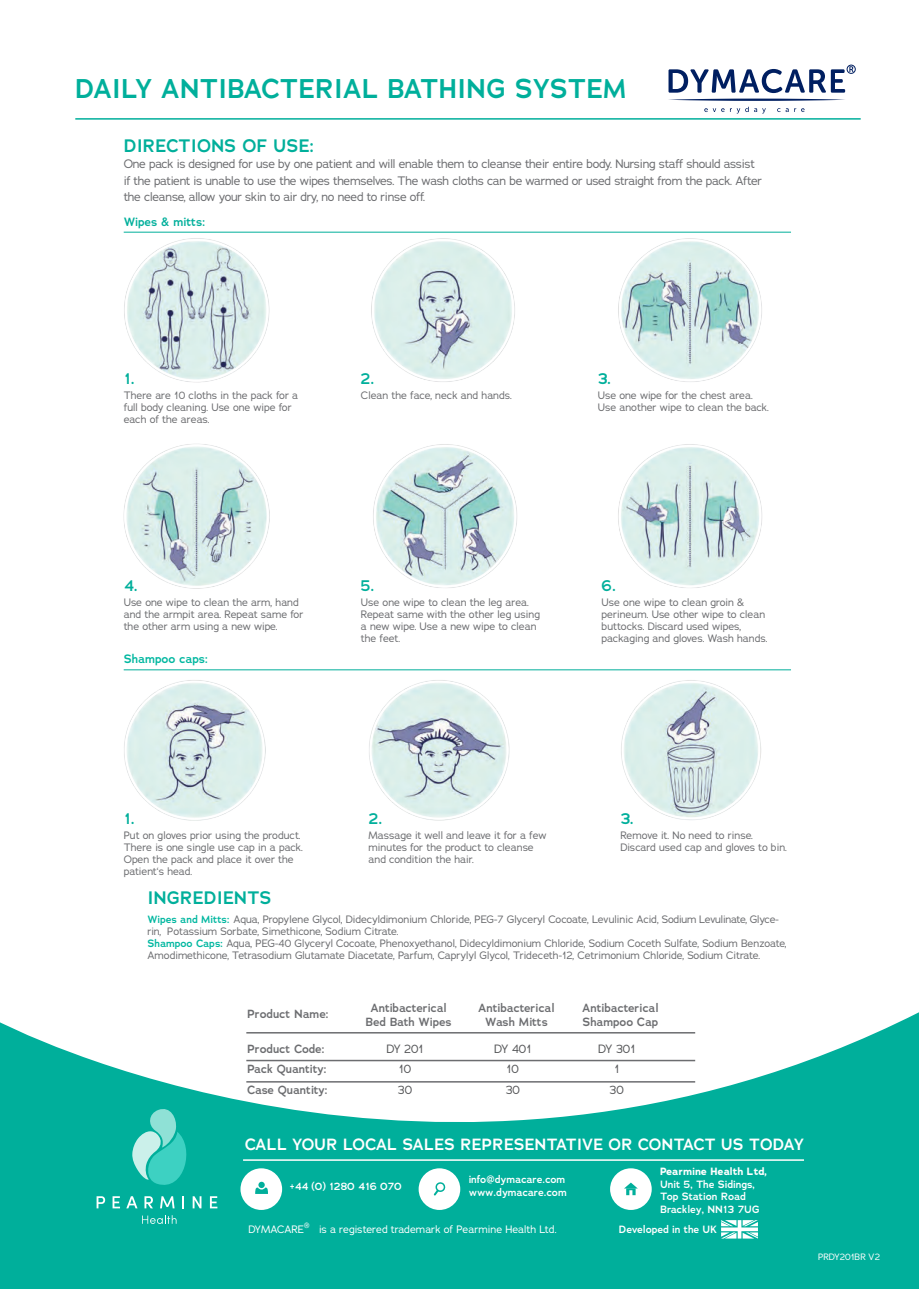
<style>
.page{position:relative;width:919px;height:1289px;background:#fff}
.page>*{position:absolute;margin:0;border:0;box-sizing:border-box;transform-origin:0 0}
.t1{font:600 27px "Adrianna";color:#00af9b}
.t2{font:600 18px "Adrianna";color:#00af9b}
.t3{font:600 16.2px "Adrianna";color:#fff}
.t4{font:600 15.6px "Adrianna";color:#00af9b}
.t5{font:12px/16.5px "Adrianna";letter-spacing:-.02em;color:#6c6d70}
.t6{font:600 12px "Adrianna";color:#00af9b}
.t7{font:600 12px "Adrianna";color:#00b7a0}
.t8{font:600 11.85px "Adrianna";color:#6c6d70}
.t9{font:11.85px "Adrianna";color:#57585a}
.t10{font:10.5px/12px "Adrianna";color:#6c6d70}
.t11{font:600 10.5px "Adrianna";color:#fff}
.t12{font:10.5px "Adrianna";color:#fff}
.t13{font:700 10.5px "Adrianna";color:#fff}
.t14{font:9px "Adrianna";color:#fff}
.s1{font-weight:600;color:#00b7a0}
.s2{font-family:"Minion Pro"}
</style>
<div class="page">
<svg style="left:0;top:1012px;width:918px;height:276px;fill:#00af9b"></svg>
<svg style="left:142px;top:1215px;width:34px;height:8px"></svg>
<svg style="left:97px;top:1196px;width:8px;height:12px"></svg>
<svg style="left:112px;top:1196px;width:8px;height:12px"></svg>
<svg style="left:126px;top:1105px;width:75px;height:103px;background:#32c1b1"></svg>
<svg style="left:210px;top:1196px;width:7px;height:12px"></svg>
<hr style="left:75px;top:118px;width:785px;height:2px;background:#00af9b">
<svg style="left:668px;top:67px;width:185px;height:26px"></svg>
<div style="left:846px;top:65px;width:9px;height:9px;border:1px solid #001f61;border-radius:50%"></div>
<svg style="left:669px;top:99px;width:176px;height:2px"></svg>
<svg style="left:704px;top:108px;width:20px;height:4px"></svg>
<svg style="left:730px;top:108px;width:18px;height:5px"></svg>
<svg style="left:754px;top:108px;width:11px;height:5px"></svg>
<svg style="left:777px;top:108px;width:11px;height:4px"></svg>
<svg style="left:794px;top:108px;width:10px;height:4px"></svg>
<hr style="left:246px;top:1059px;width:449px;height:2px;background:#6c6d70">
<hr style="left:246px;top:1032px;width:449px;height:1px;background:#6c6d70">
<hr style="left:246px;top:1081px;width:449px;height:1px;background:#6c6d70">
<img style="left:124px;top:238px;width:145px;height:145px">
<img style="left:124px;top:680px;width:141px;height:141px">
<img style="left:369px;top:680px;width:141px;height:141px">
<img style="left:621px;top:680px;width:140px;height:140px">
<img style="left:124px;top:444px;width:145px;height:144px">
<img style="left:371px;top:238px;width:144px;height:144px">
<img style="left:373px;top:444px;width:144px;height:144px">
<img style="left:618px;top:238px;width:144px;height:144px">
<img style="left:618px;top:444px;width:144px;height:144px">
<hr style="left:124px;top:232px;width:667px;height:1px;background:#00af9b">
<hr style="left:124px;top:669px;width:667px;height:1px;background:#00af9b">
<div style="left:240px;top:1168px;width:42px;height:41px;background:#fff;border-radius:50%"></div>
<div style="left:258px;top:1181px;width:7px;height:6px;background:#00af9b;border-radius:50%"></div>
<svg style="left:255px;top:1187px;width:13px;height:6px"></svg>
<div style="left:418px;top:1168px;width:42px;height:41px;background:#fff;border-radius:50%"></div>
<svg style="left:433px;top:1182px;width:13px;height:13px"></svg>
<div style="left:610px;top:1168px;width:41px;height:41px;background:#fff;border-radius:50%"></div>
<svg style="left:624px;top:1182px;width:13px;height:13px"></svg>
<hr style="left:243px;top:1159px;width:561px;height:1px;background:#fff">
<svg style="left:721px;top:1219px;width:37px;height:19px"></svg>
<p class="t1" style="left:75px;top:71px;width:553px">DAILY ANTIBACTERIAL BATHING SYSTEM</p>
<p class="t2" style="left:124px;top:134px;width:192px">DIRECTIONS OF USE:</p>
<p class="t5" style="left:124px;top:155px;width:640px">One pack is designed for use by one patient and will enable them to cleanse their entire body. Nursing staff should assist if the patient is unable to use the wipes themselves. The wash cloths can be warmed or used straight from the pack. After the cleanse, allow your skin to air dry, no need to rinse off.</p>
<p class="t6" style="left:124px;top:214px;width:83px">Wipes &amp; mitts:</p>
<p class="t4" style="left:124px;top:369px;width:13px">1.</p>
<p class="t4" style="left:360px;top:369px;width:15px">2.</p>
<p class="t4" style="left:597px;top:369px;width:15px">3.</p>
<p class="t10" style="left:124px;top:389px;width:176px">There are 10 cloths in the pack for a full body cleaning. Use one wipe for each of the areas.</p>
<p class="t10" style="left:361px;top:389px;width:153px">Clean the face, neck and hands.</p>
<p class="t10" style="left:597px;top:389px;width:157px">Use one wipe for the chest area.</p>
<p class="t10" style="left:597px;top:401px;width:173px">Use another wipe to clean the back.</p>
<p class="t4" style="left:124px;top:576px;width:16px">4.</p>
<p class="t4" style="left:360px;top:576px;width:15px">5.</p>
<p class="t4" style="left:601px;top:576px;width:16px">6.</p>
<p class="t10" style="left:124px;top:596px;width:181px">Use one wipe to clean the arm, hand and the armpit area. Repeat same for the other arm using a new wipe.</p>
<p class="t7" style="left:124px;top:651px;width:86px">Shampoo caps:</p>
<p class="t10" style="left:361px;top:596px;width:181px">Use one wipe to clean the leg area.<br>Repeat same with the other leg using a new wipe. Use a new wipe to clean the feet.</p>
<p class="t10" style="left:601px;top:596px;width:167px">Use one wipe to clean groin &amp; perineum. Use other wipe to clean buttocks. Discard used wipes, packaging and gloves. Wash hands.</p>
<p class="t4" style="left:124px;top:808px;width:13px">1.</p>
<p class="t4" style="left:368px;top:808px;width:15px">2.</p>
<p class="t4" style="left:620px;top:808px;width:15px">3.</p>
<p class="t10" style="left:124px;top:828px;width:181px">Put on gloves prior using the product.<br>There is one single use cap in a pack.<br>Open the pack and place it over the patient‘s head.</p>
<p class="t10" style="left:368px;top:828px;width:180px">Massage it well and leave it for a few minutes for the product to cleanse and condition the hair.</p>
<p class="t10" style="left:620px;top:828px;width:168px">Remove it. No need to rinse.<br>Discard used cap and gloves to bin.</p>
<p class="t2" style="left:147px;top:886px;width:126px">INGREDIENTS</p>
<p class="t10" style="left:147px;top:913px;width:632px"><span class="s1">Wipes and Mitts:</span> Aqua, Propylene Glycol, Didecyldimonium Chloride, PEG-7 Glyceryl Cocoate, Levulinic Acid, Sodium Levulinate, Glyce&shy;rin, Potassium Sorbate, Simethicone, Sodium Citrate.</p>
<p class="t10" style="left:147px;top:937px;width:640px"><span class="s1">Shampoo Caps:</span> Aqua, PEG-40 Glyceryl Cocoate, Phenoxyethanol, Didecyldimonium Chloride, Sodium Coceth Sulfate, Sodium Benzoate,<br>Amodimethicone, Tetrasodium Glutamate Diacetate, Parfum, Caprylyl Glycol, Trideceth-12, Cetrimonium Chloride, Sodium Citrate.</p>
<p class="t8" style="left:247px;top:1006px;width:83px">Product Name:</p>
<p class="t8" style="left:247px;top:1041px;width:79px">Product Code:</p>
<p class="t8" style="left:247px;top:1061px;width:81px">Pack Quantity:</p>
<p class="t8" style="left:247px;top:1081px;width:82px">Case Quantity:</p>
<p class="t8" style="left:370px;top:1000px;width:78px">Antibacterical</p>
<p class="t8" style="left:365px;top:1014px;width:88px">Bed Bath Wipes</p>
<p class="t9" style="left:386px;top:1041px;width:39px">DY 201</p>
<p class="t9" style="left:399px;top:1061px;width:14px">10</p>
<p class="t9" style="left:398px;top:1081px;width:16px">30</p>
<p class="t8" style="left:478px;top:1000px;width:78px">Antibacterical</p>
<p class="t8" style="left:485px;top:1014px;width:64px">Wash Mitts</p>
<p class="t9" style="left:494px;top:1041px;width:39px">DY 401</p>
<p class="t9" style="left:506px;top:1061px;width:14px">10</p>
<p class="t9" style="left:505px;top:1081px;width:16px">30</p>
<p class="t8" style="left:582px;top:1000px;width:78px">Antibacterical</p>
<p class="t8" style="left:582px;top:1014px;width:77px">Shampoo Cap</p>
<p class="t9" style="left:598px;top:1041px;width:39px">DY 301</p>
<p class="t9" style="left:614px;top:1061px;width:7px">1</p>
<p class="t9" style="left:609px;top:1081px;width:16px">30</p>
<p class="t3" style="left:245px;top:1134px;width:560px">CALL YOUR LOCAL SALES REPRESENTATIVE OR CONTACT US TODAY</p>
<p class="t11" style="left:290px;top:1179px;width:113px">+44 (0) 1280 416 070</p>
<p class="t11" style="left:468px;top:1172px;width:98px">info@dymacare.com</p>
<p class="t11" style="left:468px;top:1185px;width:99px">www.dymacare.com</p>
<p class="t13" style="left:660px;top:1164px;width:108px">Pearmine Health Ltd,</p>
<p class="t11" style="left:660px;top:1177px;width:96px">Unit 5, The Sidings,</p>
<p class="t11" style="left:660px;top:1189px;width:87px">Top Station Road</p>
<p class="t11" style="left:660px;top:1202px;width:101px">Brackley, NN13 7UG</p>
<p class="t12" style="left:248px;top:1222px;width:310px">DYMACARE<sup>®</sup> is a registered trademark of Pearmine Health Ltd<span class="s2">.</span></p>
<p class="t11" style="left:619px;top:1222px;width:99px">Developed in the UK</p>
<p class="t14" style="left:818px;top:1250px;width:63px">PRDY201BR V2</p>
</div>
